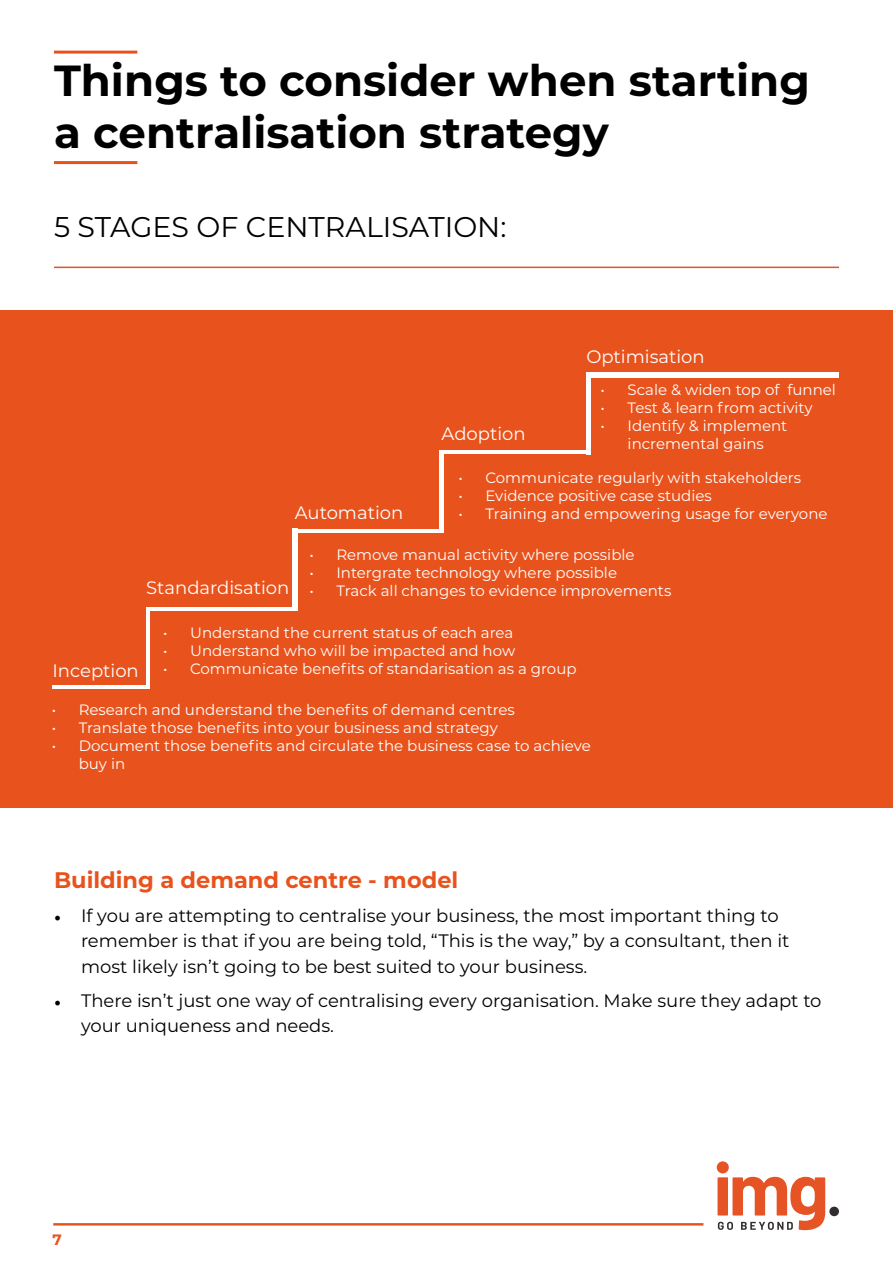
<style>
.page{position:relative;width:893px;height:1263px;background:#fff}
.page>*{position:absolute;margin:0;border:0;box-sizing:border-box;transform-origin:0 0}
.t1{font:700 43.5px/52.2px "Montserrat";color:#000}
.t2{font:28.5px "Montserrat";color:#000}
.t3{font:700 22.5px "Montserrat";color:#e8531d}
.t4{font:18px/25.5px "Montserrat";color:#000}
.t5{font:18px "Montserrat";color:#fff}
.t6{font:15px/18px "Montserrat";color:#fff}
.t7{font:700 15px "Montserrat";color:#e8531d}
.s1{font-family:"Minion Pro"}
</style>
<div class="page">
<div style="left:53px;top:1223px;width:650px;height:2px;border:2px solid #e8531d"></div>
<svg style="left:717px;top:1177px;width:108px;height:53px"></svg>
<div style="left:829px;top:1206px;width:10px;height:10px;background:#332e2e;border-radius:50%"></div>
<div style="left:717px;top:1161px;width:12px;height:12px;background:#e65325;border-radius:50%"></div>
<div style="left:0;top:310px;width:893px;height:497px;background:#e8531d"></div>
<div style="left:588px;top:372px;width:251px;height:5px;background:#fff"></div>
<hr style="left:442px;top:450px;width:146px;height:4px;background:#fff">
<hr style="left:295px;top:529px;width:147px;height:4px;background:#fff">
<hr style="left:148px;top:607px;width:147px;height:4px;background:#fff">
<hr style="left:52px;top:685px;width:98px;height:4px;background:#fff">
<hr style="left:146px;top:607px;width:4px;height:78px;background:#fff">
<div style="left:293px;top:529px;width:5px;height:82px;background:#fff"></div>
<hr style="left:440px;top:450px;width:4px;height:83px;background:#fff">
<div style="left:586px;top:372px;width:5px;height:82px;background:#fff"></div>
<hr style="left:54px;top:51px;width:83px;height:3px;background:#e8531d">
<hr style="left:54px;top:161px;width:83px;height:3px;background:#e8531d">
<hr style="left:54px;top:267px;width:785px;height:1px;background:#e8531d">
<h1 class="t1" style="left:54px;top:52px;width:757px">Things to consider when starting a centralisation strategy</h1>
<h2 class="t2" style="left:54px;top:207px;width:454px">5 STAGES OF CENTRALISATION:</h2>
<p class="t5" style="left:442px;top:421px;width:86px">Adoption</p>
<p class="t5" style="left:586px;top:344px;width:120px">Optimisation</p>
<p class="t6" style="left:601px;top:380px;width:237px">• Scale &amp; widen top of funnel</p>
<p class="t6" style="left:601px;top:398px;width:213px">• Test &amp; learn from activity</p>
<p class="t6" style="left:601px;top:416px;width:188px;text-align:center">• Identify &amp; implement incremental gains</p>
<p class="t5" style="left:295px;top:500px;width:110px">Automation</p>
<p class="t6" style="left:458px;top:469px;width:344px">• Communicate regularly with stakeholders</p>
<p class="t6" style="left:458px;top:487px;width:255px">• Evidence positive case studies</p>
<p class="t6" style="left:458px;top:505px;width:371px">• Training and empowering usage for everyone</p>
<p class="t5" style="left:146px;top:575px;width:145px">Standardisation</p>
<p class="t6" style="left:309px;top:545px;width:327px">• Remove manual activity where possible</p>
<p class="t6" style="left:309px;top:563px;width:309px">• Intergrate technology where possible</p>
<p class="t6" style="left:309px;top:581px;width:364px">• Track all changes to evidence improvements</p>
<p class="t5" style="left:52px;top:658px;width:88px">Inception</p>
<p class="t6" style="left:163px;top:623px;width:352px">• Understand the current status of each area</p>
<p class="t6" style="left:163px;top:641px;width:354px">• Understand who will be impacted and how</p>
<p class="t6" style="left:163px;top:659px;width:415px">• Communicate benefits of standarisation as a group</p>
<p class="t6" style="left:52px;top:701px;width:465px">• Research and understand the benefits of demand centres</p>
<p class="t6" style="left:52px;top:719px;width:448px">• Translate those benefits into your business and strategy</p>
<p class="t6" style="left:79px;top:737px;width:514px;text-indent:-27px">• Document those benefits and circulate the business case to achieve buy in</p>
<h3 class="t3" style="left:54px;top:863px;width:406px">Building a demand centre - model</h3>
<p class="t4" style="left:81px;top:902px;width:710px;text-indent:-27px"><span class="s1">•</span> If you are attempting to centralise your business, the most important thing to remember is that if you are being told, “This is the way,” by a consultant, then it most likely isn’t going to be best suited to your business.</p>
<p class="t4" style="left:81px;top:987px;width:742px;text-indent:-27px"><span class="s1">•</span> There isn’t just one way of centralising every organisation. Make sure they adapt to your uniqueness and needs.</p>
<p class="t7" style="left:52px;top:1228px;width:11px">7</p>
</div>
